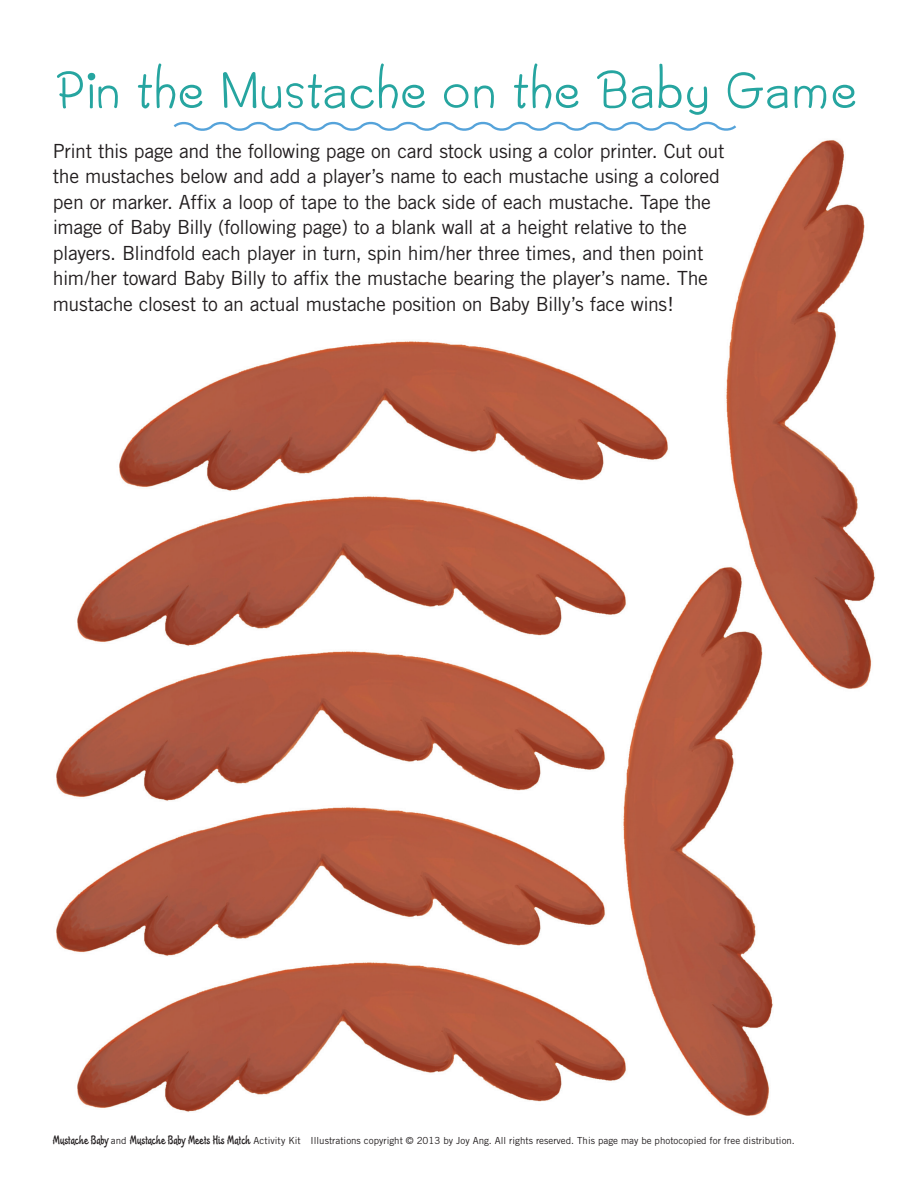
<style>
.page{position:relative;width:918px;height:1188px;background:#fff}
.page>*{position:absolute;margin:0;border:0;box-sizing:border-box;transform-origin:0 0}
.Main_Heads{font:500 55.5px "Tweed SGOT Std";letter-spacing:-.04em;color:#26a5a0}
.Instructions{font:19.5px/25.5px "Trade Gothic";letter-spacing:-.02em;color:#231f20}
.t1{font:9.75px "Trade Gothic";color:#231f20}
.s1{font-family:"Primavera";font-size:12px}
</style>
<div class="page">
<svg style="left:173px;top:121px;width:563px;height:10px"></svg>
<img style="left:119px;top:341px;width:549px;height:146px">
<img style="left:77px;top:487px;width:536px;height:155px">
<img style="left:56px;top:642px;width:549px;height:155px">
<img style="left:56px;top:797px;width:549px;height:155px">
<img style="left:77px;top:952px;width:536px;height:160px">
<img style="left:726px;top:140px;width:149px;height:549px">
<img style="left:613px;top:555px;width:170px;height:561px">
<p class="Main_Heads" style="left:56px;top:60px;width:805px">Pin the Mustache on the Baby Game</p>
<p class="Instructions" style="left:53px;top:138px;width:673px">Print this page and the following page on card stock using a color printer. Cut out the mustaches below and add a player’s name to each mustache using a colored pen or marker. Affix a loop of tape to the back side of each mustache. Tape the image of Baby Billy (following page) to a blank wall at a height relative to the players. Blindfold each player in turn, spin him/her three times, and then point him/her toward Baby Billy to affix the mustache bearing the player’s name. The mustache closest to an actual mustache position on Baby Billy’s face wins!</p>
<p class="t1" style="left:53px;top:1135px;width:744px"><span class="s1">Mustache Baby</span> and <span class="s1">Mustache Baby Meets His Match</span> Activity Kit Illustrations copyright © 2013 by Joy Ang. All rights reserved. This page may be photocopied for free distribution.</p>
</div>
